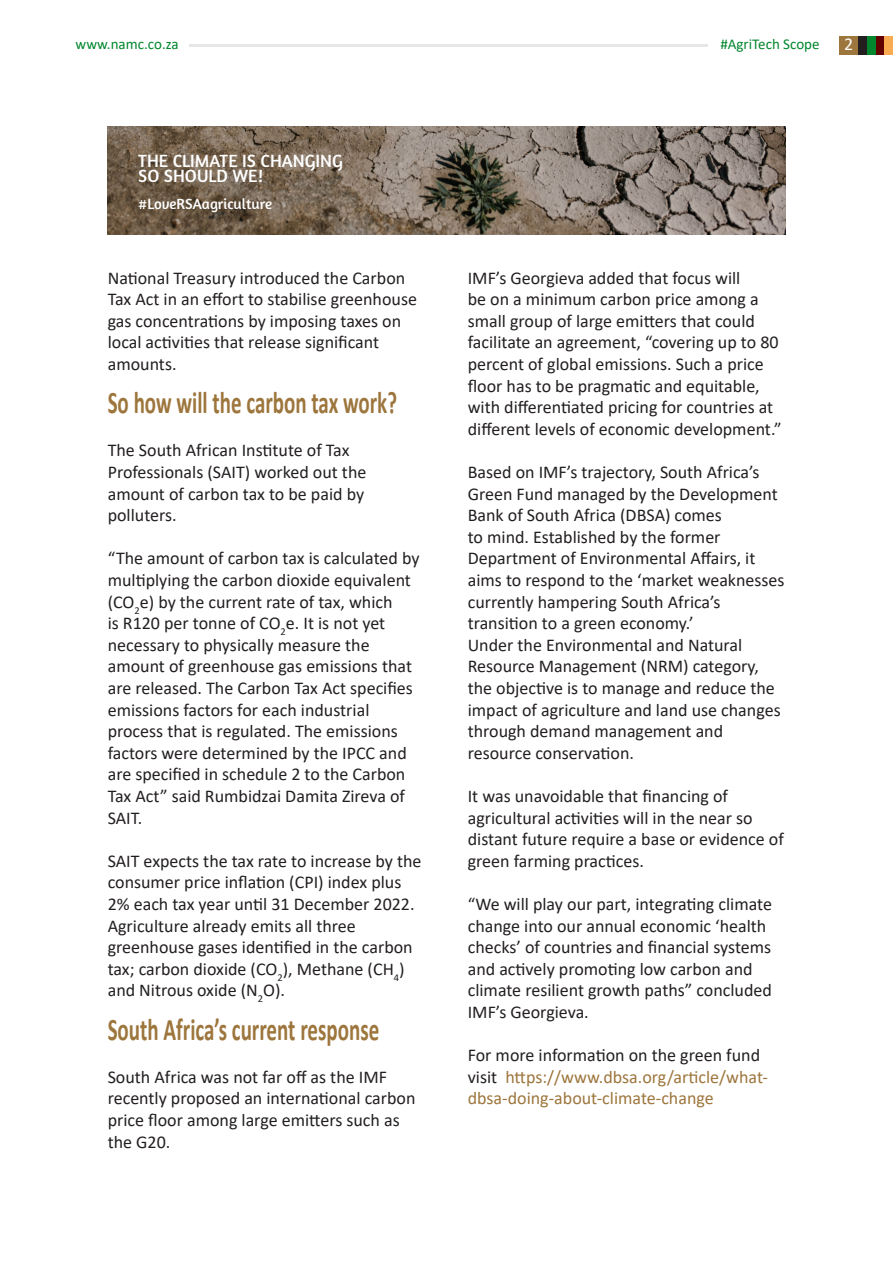
<style>
.page{position:relative;width:893px;height:1263px;background:#fff}
.page>*{position:absolute;margin:0;border:0;box-sizing:border-box;transform-origin:0 0}
.t1{font:700 31.5px "Calibri";color:#9d763d;scale:.67 1}
.t2{font:18px/21.6px "Calibri";color:#231f20}
.t3{font:18px/21.6px "Calibri";color:#9d763d}
.t4{font:18px "Amaranth";color:#fff}
.t5{font:18px "Calibri";color:#fff}
.t6{font:15px "Calibri";color:#01862d}
.t7{font:15px "Amaranth";color:#fff}
.s1{color:#231f20}
</style>
<div class="page">
<div style="left:884px;top:36px;width:9px;height:18px;background:#f8ab51"></div>
<div style="left:875px;top:36px;width:9px;height:18px;background:#620000"></div>
<div style="left:867px;top:36px;width:8px;height:18px;background:#01862d"></div>
<div style="left:858px;top:36px;width:9px;height:18px;background:#231f20"></div>
<div style="left:839px;top:36px;width:19px;height:18px;background:#9d763d"></div>
<hr style="left:189px;top:44px;width:519px;height:2px;background:#e7e7e9">
<img style="left:108px;top:126px;width:677px;height:108px">
<p class="t6" style="left:76px;top:34px;width:105px">www.namc.co.za</p>
<p class="t6" style="left:720px;top:34px;width:101px">#AgriTech Scope</p>
<p class="t5" style="left:844px;top:32px;width:11px">2</p>
<p class="t4" style="left:138px;top:150px;width:206px">THE CLIMATE IS CHANGING</p>
<p class="t4" style="left:138px;top:165px;width:127px">SO SHOULD WE!</p>
<p class="t7" style="left:138px;top:195px;width:136px">#LoveRSAagriculture</p>
<p class="t2" style="left:108px;top:266px;width:311px">National Treasury introduced the Carbon Tax Act in an effort to stabilise greenhouse gas concentrations by imposing taxes on local activities that release significant amounts.</p>
<p class="t1" style="left:108px;top:380px;width:433px">So how will the carbon tax work?</p>
<p class="t2" style="left:108px;top:439px;width:260px">The South African Institute of Tax<br>Professionals (SAIT) worked out the amount of carbon tax to be paid by polluters.</p>
<p class="t2" style="left:108px;top:547px;width:313px">“The amount of carbon tax is calculated by multiplying the carbon dioxide equivalent (CO<sub>2</sub>e) by the current rate of tax, which<br>is R120 per tonne of CO<sub>2</sub>e. It is not yet necessary to physically measure the amount of greenhouse gas emissions that are released. The Carbon Tax Act specifies emissions factors for each industrial process that is regulated. The emissions factors were determined by the IPCC and are specified in schedule 2 to the Carbon Tax Act” said Rumbidzai Damita Zireva of SAIT.</p>
<p class="t2" style="left:108px;top:849px;width:315px">SAIT expects the tax rate to increase by the consumer price inflation (CPI) index plus<br>2% each tax year until 31 December 2022.</p>
<p class="t2" style="left:108px;top:914px;width:307px">Agriculture already emits all three greenhouse gases identified in the carbon tax; carbon dioxide (CO<sub>2</sub>), Methane (CH<sub>4</sub>) and Nitrous oxide (N<sub>2</sub>O).</p>
<p class="t1" style="left:108px;top:1007px;width:407px">South Africa’s current response</p>
<p class="t2" style="left:108px;top:1065px;width:309px">South Africa was not far off as the IMF recently proposed an international carbon price floor among large emitters such as the G20.</p>
<p class="t2" style="left:468px;top:266px;width:315px">IMF’s Georgieva added that focus will<br>be on a minimum carbon price among a small group of large emitters that could facilitate an agreement, “covering up to 80 percent of global emissions. Such a price floor has to be pragmatic and equitable, with differentiated pricing for countries at different levels of economic development.”</p>
<p class="t2" style="left:468px;top:461px;width:318px">Based on IMF’s trajectory, South Africa’s Green Fund managed by the Development Bank of South Africa (DBSA) comes<br>to mind. Established by the former Department of Environmental Affairs, it aims to respond to the ‘market weaknesses currently hampering South Africa’s transition to a green economy.’</p>
<p class="t2" style="left:468px;top:633px;width:314px">Under the Environmental and Natural Resource Management (NRM) category, the objective is to manage and reduce the impact of agriculture and land use changes through demand management and resource conservation.</p>
<p class="t2" style="left:468px;top:785px;width:318px">It was unavoidable that financing of agricultural activities will in the near so distant future require a base or evidence of green farming practices.</p>
<p class="t2" style="left:468px;top:893px;width:306px">“We will play our part, integrating climate change into our annual economic ‘health checks’ of countries and financial systems and actively promoting low carbon and climate resilient growth paths” concluded IMF’s Georgieva.</p>
<p class="t3" style="left:468px;top:1044px;width:302px"><span class="s1">For more information on the green fund visit</span> https://www.dbsa.org/article/what&shy;dbsa-doing-about-climate-change</p>
</div>
